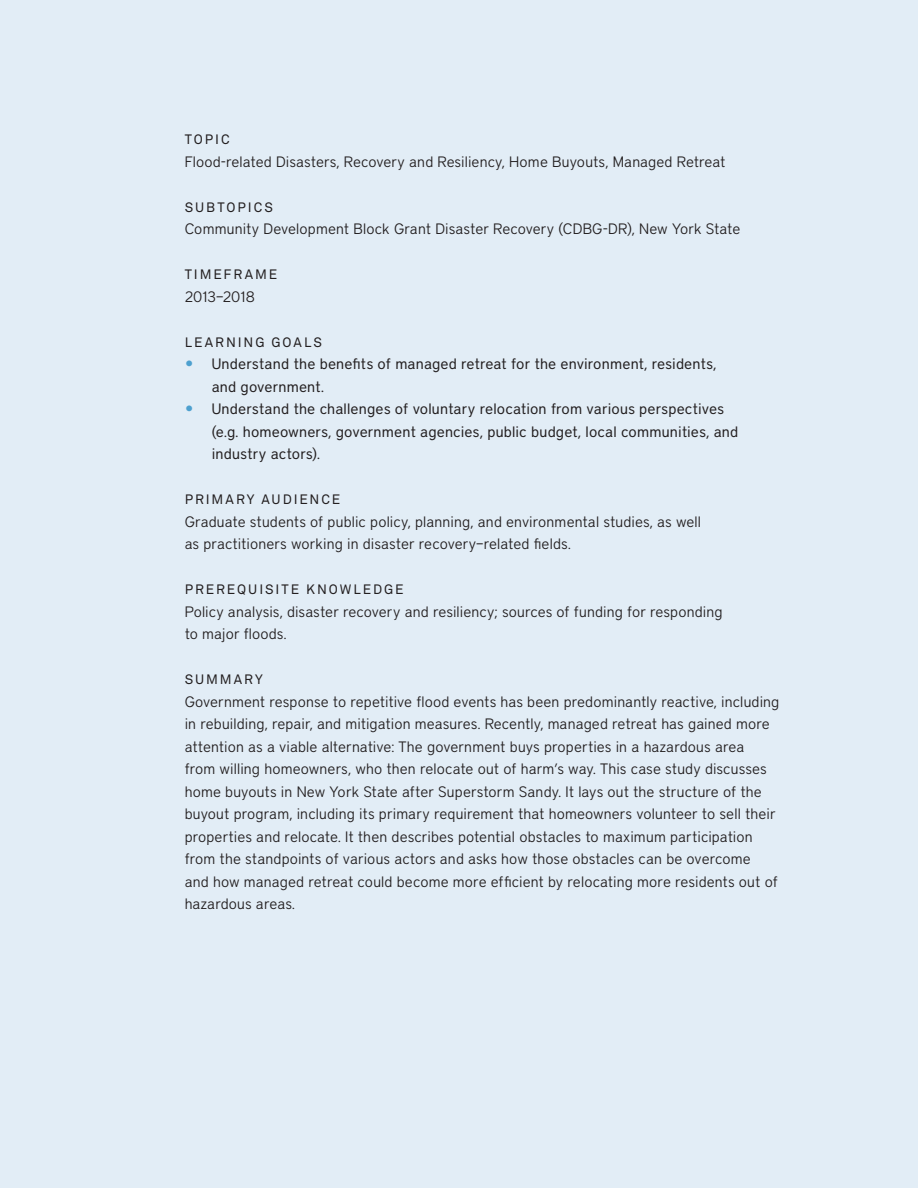
<style>
.page{position:relative;width:918px;height:1188px;background:#e2edf6}
.page>*{position:absolute;margin:0;border:0;box-sizing:border-box;transform-origin:0 0}
.Body_Text{font:300 15px/22.5px "District";letter-spacing:.005em;color:#231f20}
.t1{font:15px/22.5px "District";letter-spacing:.01em;color:#231f20}
.t2{font:13.5px "Akkurat Pro";letter-spacing:.14em;color:#231f20}
.s1{font-size:24px;color:#4da0cf}
</style>
<div class="page">
<h3 class="t2" style="left:185px;top:131px;width:46px">TOPIC</h3>
<p class="Body_Text" style="left:185px;top:150px;width:542px">Flood-related Disasters, Recovery and Resiliency, Home Buyouts, Managed Retreat</p>
<h3 class="t2" style="left:185px;top:199px;width:90px">SUBTOPICS</h3>
<p class="Body_Text" style="left:185px;top:217px;width:557px">Community Development Block Grant Disaster Recovery (CDBG-DR), New York State</p>
<h3 class="t2" style="left:185px;top:266px;width:94px">TIMEFRAME</h3>
<p class="Body_Text" style="left:185px;top:285px;width:72px">2013–2018</p>
<h3 class="t2" style="left:185px;top:334px;width:139px">LEARNING GOALS</h3>
<p class="t1" style="left:212px;top:352px;width:506px;text-indent:-27px"><span class="s1">•</span> Understand the benefits of managed retreat for the environment, residents, and government.</p>
<p class="t1" style="left:212px;top:397px;width:528px;text-indent:-27px"><span class="s1">•</span> Understand the challenges of voluntary relocation from various perspectives (e.g. homeowners, government agencies, public budget, local communities, and industry actors).</p>
<h3 class="t2" style="left:185px;top:491px;width:157px">PRIMARY AUDIENCE</h3>
<p class="Body_Text" style="left:185px;top:510px;width:518px">Graduate students of public policy, planning, and environmental studies, as well as practitioners working in disaster recovery–related fields.</p>
<h3 class="t2" style="left:185px;top:581px;width:221px">PREREQUISITE KNOWLEDGE</h3>
<p class="Body_Text" style="left:185px;top:600px;width:539px">Policy analysis, disaster recovery and resiliency; sources of funding for responding to major floods.</p>
<h3 class="t2" style="left:185px;top:671px;width:80px">SUMMARY</h3>
<p class="Body_Text" style="left:185px;top:690px;width:596px">Government response to repetitive flood events has been predominantly reactive, including in rebuilding, repair, and mitigation measures. Recently, managed retreat has gained more attention as a viable alternative: The government buys properties in a hazardous area<br>from willing homeowners, who then relocate out of harm’s way. This case study discusses home buyouts in New York State after Superstorm Sandy. It lays out the structure of the buyout program, including its primary requirement that homeowners volunteer to sell their properties and relocate. It then describes potential obstacles to maximum participation from the standpoints of various actors and asks how those obstacles can be overcome<br>and how managed retreat could become more efficient by relocating more residents out of hazardous areas.</p>
</div>
